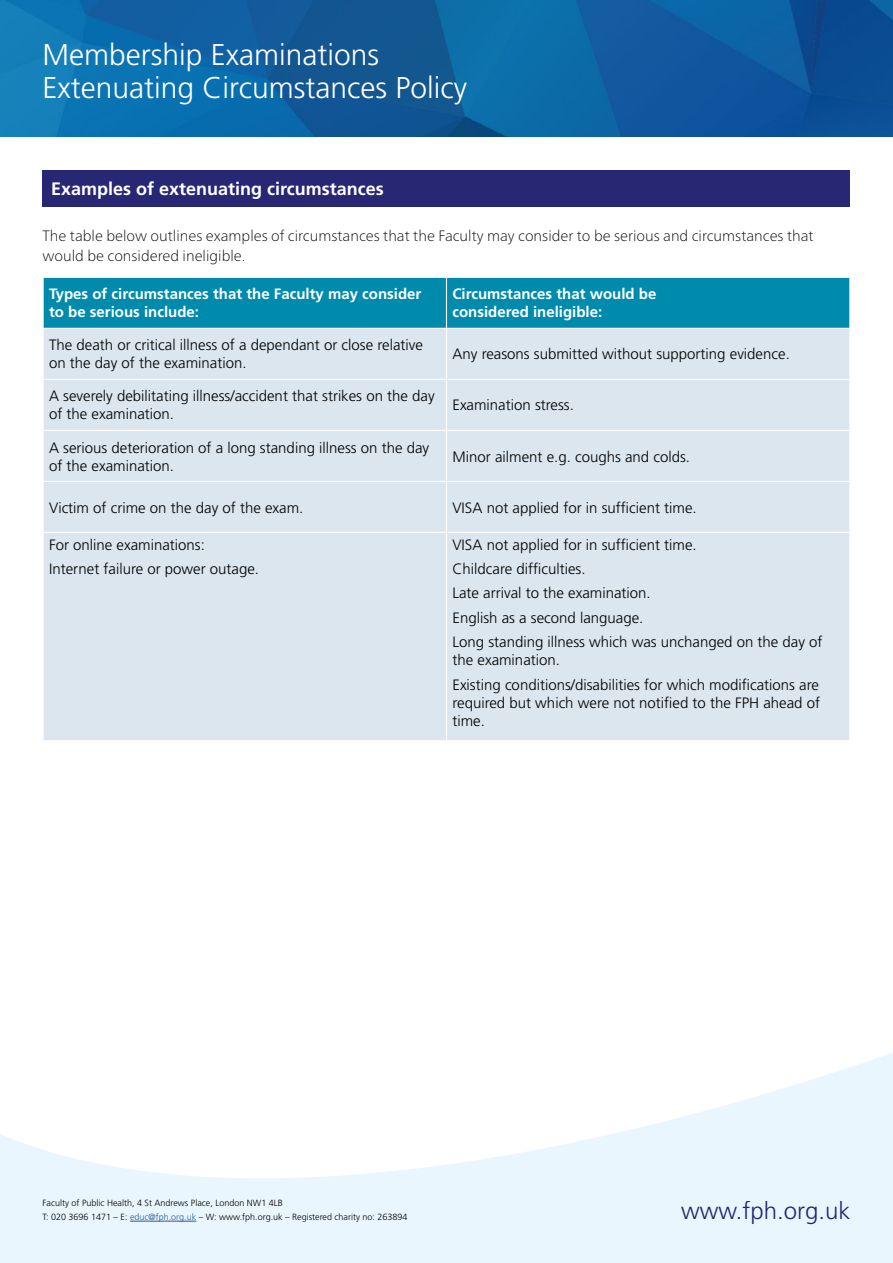
<style>
.page{position:relative;width:893px;height:1263px;background:#fff}
.page>*{position:absolute;margin:0;border:0;box-sizing:border-box;transform-origin:0 0}
.t1{font:300 30px "Frutiger";color:#fff}
.t2{font:300 24px "Frutiger";color:#272774}
.t3{font:700 18px "Frutiger";color:#fff}
.Body_text{font:300 15px/18px "Frutiger";color:#000}
.t4{font:100 15px/19.5px "Frutiger Neue LTW1 G";color:#000}
.t5{font:700 15px/18px "Frutiger";color:#fff}
.t6{font:300 9px "Frutiger CE";color:#000}
.s1{color:#275b9b}
</style>
<div class="page">
<img style="left:0;top:0;width:893px;height:136px">
<svg style="left:0;top:1053px;width:893px;height:210px;fill:#eaf6fe"></svg>
<hr style="left:130px;top:1221px;width:66px;height:1px;background:#275b9b">
<div style="left:44px;top:278px;width:805px;height:50px;background:#008bac"></div>
<div style="left:44px;top:329px;width:805px;height:411px;background:#dbe6ee"></div>
<hr style="left:446px;top:278px;width:1px;height:50px;background:#fff">
<hr style="left:446px;top:329px;width:1px;height:50px;background:#fff">
<hr style="left:43px;top:379px;width:403px;height:1px;background:#fff">
<hr style="left:446px;top:379px;width:404px;height:1px;background:#fff">
<hr style="left:446px;top:380px;width:1px;height:50px;background:#fff">
<hr style="left:43px;top:430px;width:403px;height:1px;background:#fff">
<hr style="left:446px;top:430px;width:404px;height:1px;background:#fff">
<hr style="left:446px;top:431px;width:1px;height:50px;background:#fff">
<hr style="left:43px;top:481px;width:403px;height:1px;background:#fff">
<hr style="left:446px;top:481px;width:404px;height:1px;background:#fff">
<hr style="left:446px;top:482px;width:1px;height:50px;background:#fff">
<hr style="left:43px;top:532px;width:403px;height:1px;background:#fff">
<hr style="left:446px;top:532px;width:404px;height:1px;background:#fff">
<hr style="left:446px;top:533px;width:1px;height:207px;background:#fff">
<div style="left:43px;top:170px;width:807px;height:37px;background:#272774"></div>
<p class="t1" style="left:43px;top:38px;width:338px">Membership Examinations</p>
<p class="t1" style="left:43px;top:71px;width:426px">Extenuating Circumstances Policy</p>
<p class="t3" style="left:51px;top:178px;width:334px">Examples of extenuating circumstances</p>
<p class="t4" style="left:43px;top:225px;width:773px">The table below outlines examples of circumstances that the Faculty may consider to be serious and circumstances that would be considered ineligible.</p>
<p class="t5" style="left:49px;top:285px;width:374px">Types of circumstances that the Faculty may consider to be serious include:</p>
<p class="t5" style="left:452px;top:285px;width:205px">Circumstances that would be considered ineligible:</p>
<p class="Body_text" style="left:49px;top:336px;width:375px">The death or critical illness of a dependant or close relative on the day of the examination.</p>
<p class="Body_text" style="left:452px;top:345px;width:339px">Any reasons submitted without supporting evidence.</p>
<p class="Body_text" style="left:49px;top:387px;width:387px">A severely debilitating illness/accident that strikes on the day of the examination.</p>
<p class="Body_text" style="left:452px;top:396px;width:123px">Examination stress.</p>
<p class="Body_text" style="left:49px;top:439px;width:382px">A serious deterioration of a long standing illness on the day of the examination.</p>
<p class="Body_text" style="left:452px;top:448px;width:239px">Minor ailment e.g. coughs and colds.</p>
<p class="Body_text" style="left:49px;top:499px;width:256px">Victim of crime on the day of the exam.</p>
<p class="Body_text" style="left:452px;top:499px;width:246px">VISA not applied for in sufficient time.</p>
<p class="Body_text" style="left:49px;top:536px;width:157px">For online examinations:</p>
<p class="Body_text" style="left:49px;top:560px;width:212px">Internet failure or power outage.</p>
<p class="Body_text" style="left:452px;top:536px;width:246px">VISA not applied for in sufficient time.</p>
<p class="Body_text" style="left:452px;top:560px;width:135px">Childcare difficulties.</p>
<p class="Body_text" style="left:452px;top:584px;width:200px">Late arrival to the examination.</p>
<p class="Body_text" style="left:452px;top:609px;width:192px">English as a second language.</p>
<p class="Body_text" style="left:452px;top:633px;width:372px">Long standing illness which was unchanged on the day of the examination.</p>
<p class="Body_text" style="left:452px;top:676px;width:369px;text-align:justify">Existing conditions/disabilities for which modifications are required but which were not notified to the FPH ahead of time.</p>
<p class="t6" style="left:43px;top:1198px;width:242px">Faculty of Public Health, 4 St Andrews Place, London NW1 4LB</p>
<p class="t6" style="left:43px;top:1212px;width:367px">T: 020 3696 1471 – E: <span class="s1">educ@fph.org.uk</span> – W: www.fph.org.uk – Registered charity no: 263894</p>
<h2 class="t2" style="left:681px;top:1197px;width:171px">www.fph.org.uk</h2>
</div>
